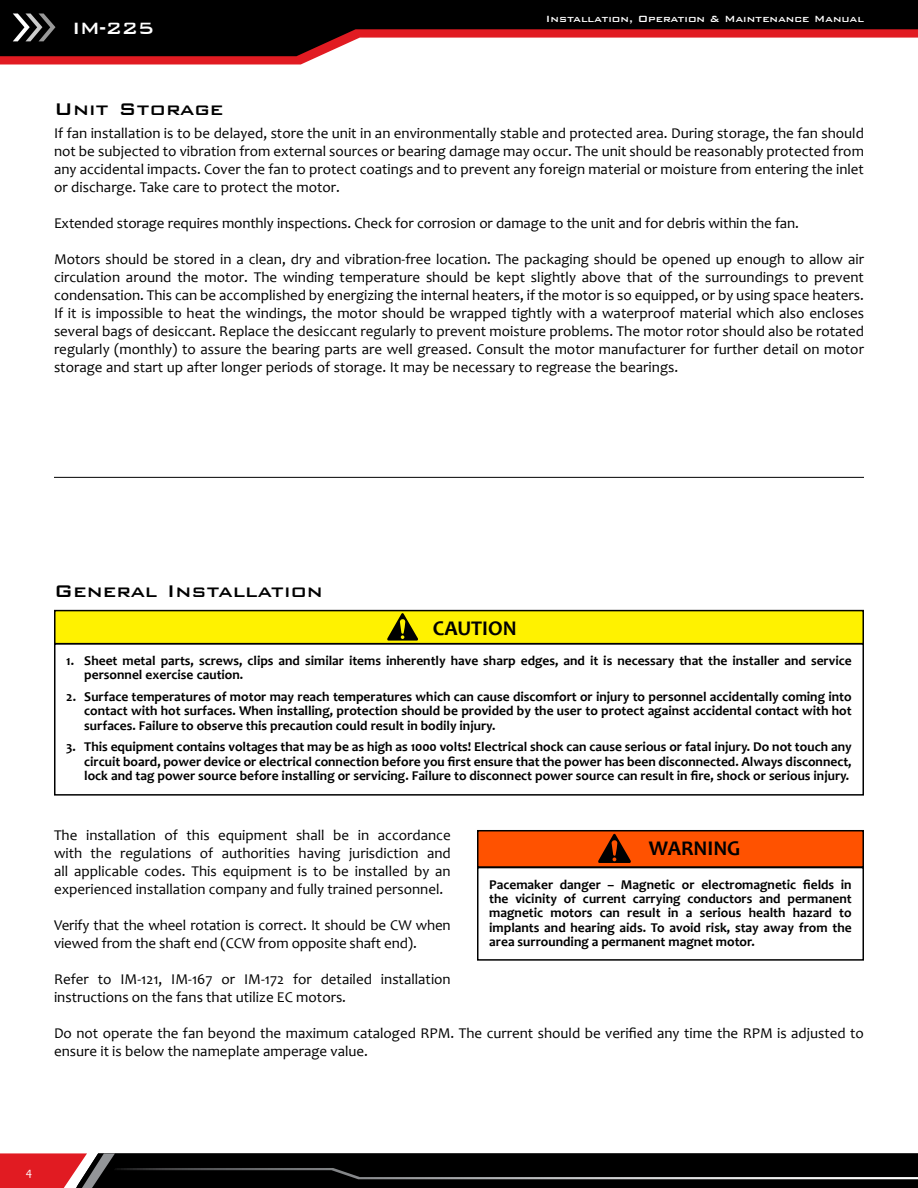
<style>
.page{position:relative;width:918px;height:1188px;background:#fff}
.page>*{position:absolute;margin:0;border:0;box-sizing:border-box;transform-origin:0 0}
.t1{font:500 22.5px "Bank Gothic BT";color:#000}
.t2{font:500 21.9px "Bank Gothic BT";color:#fff}
.t3{font:700 21px "Candara";color:#000}
.t4{font:15px/18px "Candara";color:#000;text-align:justify}
.t5{font:700 13.5px/14.2px "Candara";color:#000;text-align:justify}
.t6{font:500 12px "Bank Gothic BT";color:#fff}
.t7{font:12px "Candara";color:#fff}
</style>
<div class="page">
<svg style="left:0;top:56px;width:319px;height:8px;background:#db2026"></svg>
<svg style="left:0;top:0;width:917px;height:56px;fill:#000"></svg>
<svg style="left:13px;top:14px;width:42px;height:27px"></svg>
<svg style="left:917px;top:0;width:1px;height:38px"></svg>
<svg style="left:0;top:1153px;width:918px;height:35px;background:#221112"></svg>
<hr style="left:54px;top:477px;width:810px;height:1px;background:#000">
<div style="left:54px;top:643px;width:810px;height:153px;border:2px solid #000"></div>
<div style="left:55px;top:611px;width:808px;height:33px;background:#fff200"></div>
<div style="left:54px;top:610px;width:810px;height:34px;border:2px solid #000"></div>
<svg style="left:387px;top:612px;width:32px;height:29px"></svg>
<div style="left:477px;top:867px;width:387px;height:94px;border:2px solid #000"></div>
<div style="left:478px;top:831px;width:385px;height:36px;background:#ff5200"></div>
<div style="left:477px;top:830px;width:387px;height:38px;border:2px solid #000"></div>
<svg style="left:598px;top:833px;width:33px;height:30px"></svg>
<h2 class="t2" style="left:72px;top:16px;width:84px">IM-225</h2>
<p class="t6" style="left:546px;top:12px;width:320px">Installation, Operation &amp; Maintenance Manual</p>
<h1 class="t1" style="left:54px;top:97px;width:171px">Unit Storage</h1>
<p class="t4" style="left:54px;top:124px;width:812px">If fan installation is to be delayed, store the unit in an environmentally stable and protected area. During storage, the fan should not be subjected to vibration from external sources or bearing damage may occur. The unit should be reasonably protected from any accidental impacts. Cover the fan to protect coatings and to prevent any foreign material or moisture from entering the inlet or discharge. Take care to protect the motor.</p>
<p class="t4" style="left:54px;top:214px;width:746px">Extended storage requires monthly inspections. Check for corrosion or damage to the unit and for debris within the fan.</p>
<p class="t4" style="left:54px;top:250px;width:812px">Motors should be stored in a clean, dry and vibration-free location. The packaging should be opened up enough to allow air circulation around the motor. The winding temperature should be kept slightly above that of the surroundings to prevent condensation. This can be accomplished by energizing the internal heaters, if the motor is so equipped, or by using space heaters.<br>If it is impossible to heat the windings, the motor should be wrapped tightly with a waterproof material which also encloses several bags of desiccant. Replace the desiccant regularly to prevent moisture problems. The motor rotor should also be rotated regularly (monthly) to assure the bearing parts are well greased. Consult the motor manufacturer for further detail on motor storage and start up after longer periods of storage. It may be necessary to regrease the bearings.</p>
<h1 class="t1" style="left:54px;top:578px;width:270px">General Installation</h1>
<h3 class="t3" style="left:433px;top:615px;width:85px">CAUTION</h3>
<p class="t5" style="left:84px;top:653px;width:769px;text-indent:-18px">1. Sheet metal parts, screws, clips and similar items inherently have sharp edges, and it is necessary that the installer and service personnel exercise caution.</p>
<p class="t5" style="left:84px;top:689px;width:769px;text-indent:-18px">2. Surface temperatures of motor may reach temperatures which can cause discomfort or injury to personnel accidentally coming into contact with hot surfaces. When installing, protection should be provided by the user to protect against accidental contact with hot surfaces. Failure to observe this precaution could result in bodily injury.</p>
<p class="t5" style="left:84px;top:740px;width:769px;text-indent:-18px">3. This equipment contains voltages that may be as high as 1000 volts! Electrical shock can cause serious or fatal injury. Do not touch any circuit board, power device or electrical connection before you first ensure that the power has been disconnected. Always disconnect, lock and tag power source before installing or servicing. Failure to disconnect power source can result in fire, shock or serious injury.</p>
<p class="t4" style="left:54px;top:826px;width:398px">The installation of this equipment shall be in accordance with the regulations of authorities having jurisdiction and all applicable codes. This equipment is to be installed by an experienced installation company and fully trained personnel.</p>
<p class="t4" style="left:54px;top:916px;width:398px">Verify that the wheel rotation is correct. It should be CW when viewed from the shaft end (CCW from opposite shaft end).</p>
<p class="t4" style="left:54px;top:970px;width:398px">Refer to IM-121, IM-167 or IM-172 for detailed installation instructions on the fans that utilize EC motors.</p>
<p class="t4" style="left:54px;top:1024px;width:812px">Do not operate the fan beyond the maximum cataloged RPM. The current should be verified any time the RPM is adjusted to ensure it is below the nameplate amperage value.</p>
<h3 class="t3" style="left:649px;top:835px;width:93px">WARNING</h3>
<p class="t5" style="left:489px;top:877px;width:364px">Pacemaker danger – Magnetic or electromagnetic fields in the vicinity of current carrying conductors and permanent magnetic motors can result in a serious health hazard to implants and hearing aids. To avoid risk, stay away from the area surrounding a permanent magnet motor.</p>
<p class="t7" style="left:26px;top:1164px;width:8px">4</p>
</div>
